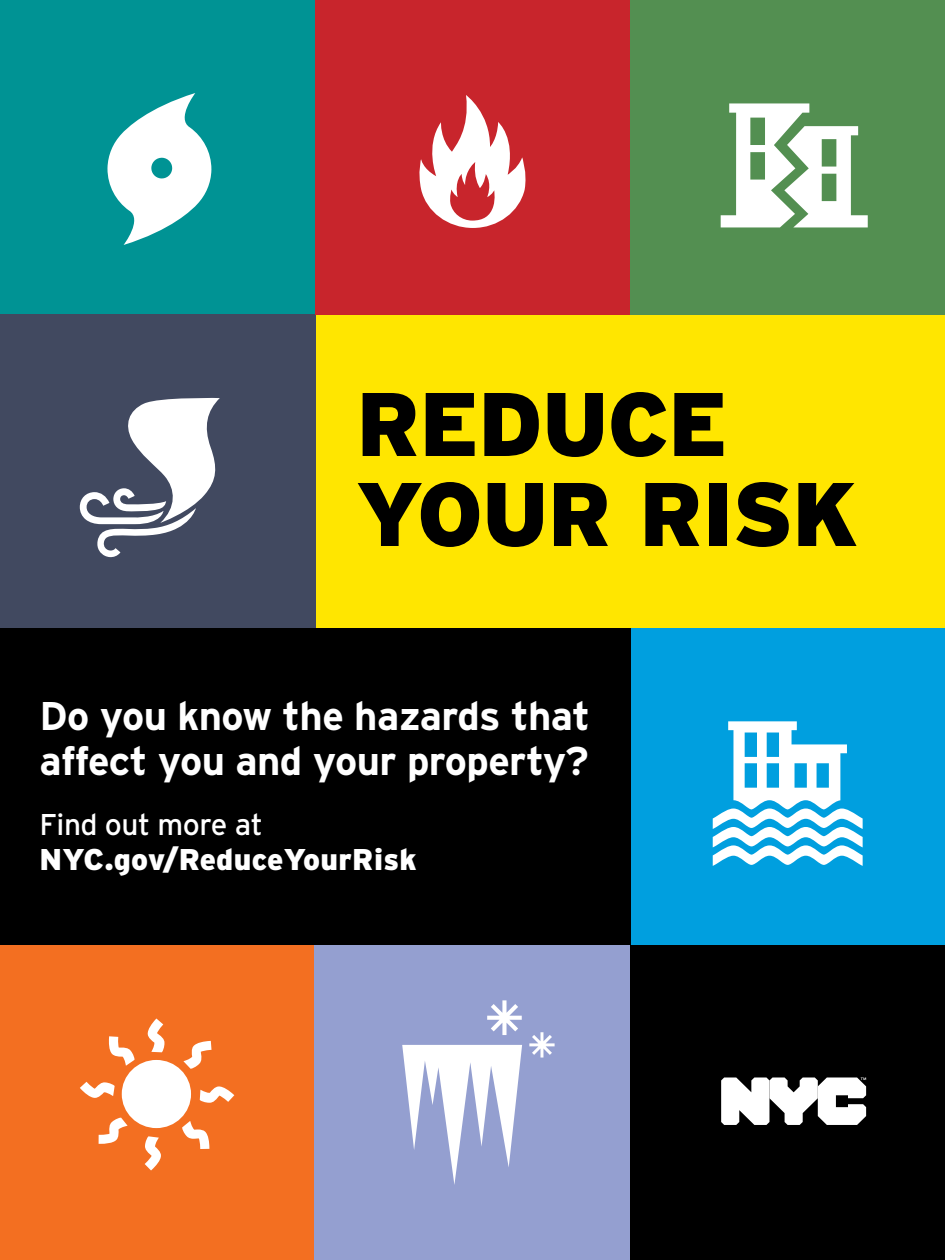
<style>
.page{position:relative;width:945px;height:1260px;background:#fff}
.page>*{position:absolute;margin:0;border:0;box-sizing:border-box;transform-origin:0 0}
.t1{font:900 90px/90px "Interstate";letter-spacing:-.015em;color:#000}
.t2{font:700 40px/45px "Interstate";letter-spacing:-.015em;color:#fff}
.t3{font:900 30px "Interstate";letter-spacing:.01em;color:#fff}
.t4{font:30px "Interstate";letter-spacing:-.015em;color:#fff}
</style>
<div class="page">
<div style="left:315px;top:314px;width:630px;height:315px;background:#ffe600"></div>
<div style="left:630px;top:945px;width:315px;height:315px;background:#000"></div>
<div style="left:630px;top:629px;width:315px;height:316px;background:#009fdf"></div>
<div style="left:0;top:0;width:315px;height:315px;background:#009394"></div>
<div style="left:0;top:315px;width:316px;height:316px;background:#414960"></div>
<div style="left:630px;top:0;width:315px;height:315px;background:#538f51"></div>
<div style="left:315px;top:0;width:315px;height:315px;background:#c8252c"></div>
<div style="left:0;top:945px;width:315px;height:315px;background:#f36f21"></div>
<div style="left:315px;top:945px;width:316px;height:315px;background:#949fd0"></div>
<svg style="left:721px;top:1078px;width:145px;height:47px"></svg>
<svg style="left:107px;top:93px;width:104px;height:152px"></svg>
<svg style="left:419px;top:95px;width:107px;height:133px"></svg>
<svg style="left:713px;top:721px;width:150px;height:145px"></svg>
<svg style="left:402px;top:1045px;width:120px;height:140px"></svg>
<svg style="left:487px;top:1000px;width:35px;height:35px"></svg>
<svg style="left:529px;top:1032px;width:26px;height:26px"></svg>
<div style="left:122px;top:1060px;width:69px;height:68px;background:#fff;border-radius:50%"></div>
<svg style="left:147px;top:1019px;width:18px;height:33px"></svg>
<svg style="left:183px;top:1041px;width:29px;height:28px"></svg>
<svg style="left:200px;top:1086px;width:34px;height:17px"></svg>
<svg style="left:182px;top:1121px;width:27px;height:28px"></svg>
<svg style="left:145px;top:1136px;width:16px;height:34px"></svg>
<svg style="left:99px;top:1118px;width:29px;height:26px"></svg>
<svg style="left:80px;top:1082px;width:35px;height:16px"></svg>
<svg style="left:109px;top:1036px;width:26px;height:30px"></svg>
<svg style="left:80px;top:397px;width:140px;height:160px"></svg>
<svg style="left:721px;top:103px;width:147px;height:124px"></svg>
<div style="left:0;top:629px;width:630px;height:316px;background:#000"></div>
<h1 class="t1" style="left:356px;top:378px;width:503px">REDUCE<br>YOUR RISK</h1>
<p class="t2" style="left:40px;top:693px;width:552px">Do you know the hazards that affect you and your property?</p>
<p class="t4" style="left:40px;top:807px;width:225px">Find out more at</p>
<p class="t3" style="left:40px;top:842px;width:379px">NYC.gov/ReduceYourRisk</p>
</div>
